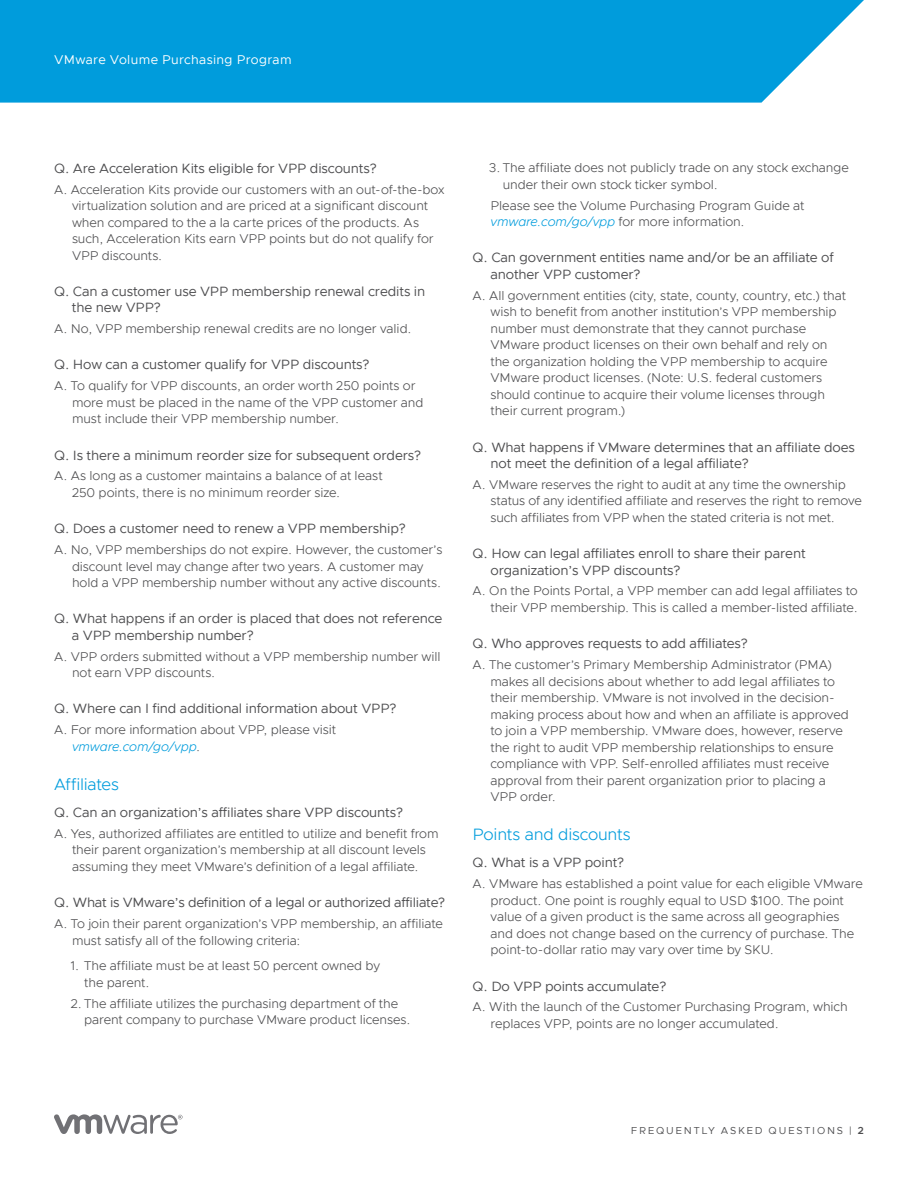
<style>
.page{position:relative;width:918px;height:1188px;background:#fff}
.page>*{position:absolute;margin:0;border:0;box-sizing:border-box;transform-origin:0 0}
.t1{font:300 16.5px "Metropolis";letter-spacing:-.015em;color:#009cdc}
.t2{font:13.5px/16.5px "Metropolis";letter-spacing:-.01em;color:#4d4d4f}
.t3{font:300 12.75px/16.5px "Metropolis";letter-spacing:-.005em;color:#4d4d4f}
.t4{font:12.75px "Metropolis";letter-spacing:.025em;color:#fff}
.t5{font:10.2px "Metropolis";letter-spacing:.17em;color:#4d4d4f}
.s1{font-style:italic;color:#009cdc}
.s2{font-weight:600}
</style>
<div class="page">
<svg style="left:54px;top:1114px;width:129px;height:20px"></svg>
<div style="left:0;top:0;width:864px;height:103px;background:#009cdc"></div>
<p class="t4" style="left:54px;top:52px;width:239px">VMware Volume Purchasing Program</p>
<p class="t2" style="left:54px;top:160px;width:324px">Q. Are Acceleration Kits eligible for VPP discounts?</p>
<p class="t3" style="left:72px;top:181px;width:374px;text-indent:-18px">A. Acceleration Kits provide our customers with an out-of-the-box virtualization solution and are priced at a significant discount when compared to the a la carte prices of the products. As such, Acceleration Kits earn VPP points but do not qualify for VPP discounts.</p>
<p class="t2" style="left:72px;top:283px;width:355px;text-indent:-18px">Q. Can a customer use VPP membership renewal credits in the new VPP?</p>
<p class="t3" style="left:54px;top:321px;width:359px">A. No, VPP membership renewal credits are no longer valid.</p>
<p class="t2" style="left:54px;top:357px;width:317px">Q. How can a customer qualify for VPP discounts?</p>
<p class="t3" style="left:72px;top:378px;width:353px;text-indent:-18px">A. To qualify for VPP discounts, an order worth 250 points or more must be placed in the name of the VPP customer and must include their VPP membership number.</p>
<p class="t2" style="left:54px;top:447px;width:369px">Q. Is there a minimum reorder size for subsequent orders?</p>
<p class="t3" style="left:72px;top:468px;width:312px;text-indent:-18px">A. As long as a customer maintains a balance of at least<br>250 points, there is no minimum reorder size.</p>
<p class="t2" style="left:54px;top:520px;width:353px">Q. Does a customer need to renew a VPP membership?</p>
<p class="t3" style="left:72px;top:541px;width:372px;text-indent:-18px">A. No, VPP memberships do not expire. However, the customer’s discount level may change after two years. A customer may hold a VPP membership number without any active discounts.</p>
<p class="t2" style="left:72px;top:610px;width:372px;text-indent:-18px">Q. What happens if an order is placed that does not reference a VPP membership number?</p>
<p class="t3" style="left:72px;top:648px;width:370px;text-indent:-18px">A. VPP orders submitted without a VPP membership number will not earn VPP discounts.</p>
<p class="t2" style="left:54px;top:701px;width:344px">Q. Where can I find additional information about VPP?</p>
<p class="t3" style="left:72px;top:722px;width:266px;text-indent:-18px">A. For more information about VPP, please visit <span class="s1">vmware.com/go/vpp</span>.</p>
<p class="t1" style="left:54px;top:774px;width:66px">Affiliates</p>
<p class="t2" style="left:54px;top:804px;width:351px">Q. Can an organization’s affiliates share VPP discounts?</p>
<p class="t3" style="left:54px;top:825px;width:386px;text-align:center">A. Yes, authorized affiliates are entitled to utilize and benefit from their parent organization’s membership at all discount levels assuming they meet VMware’s definition of a legal affiliate.</p>
<p class="t2" style="left:54px;top:894px;width:393px">Q. What is VMware’s definition of a legal or authorized affiliate?</p>
<p class="t3" style="left:72px;top:915px;width:372px;text-indent:-18px">A. To join their parent organization’s VPP membership, an affiliate must satisfy all of the following criteria:</p>
<p class="t3" style="left:84px;top:957px;width:297px;text-indent:-14px">1. The affiliate must be at least 50 percent owned by the parent.</p>
<p class="t3" style="left:84px;top:995px;width:328px;text-indent:-14px">2. The affiliate utilizes the purchasing department of the parent company to purchase VMware product licenses.</p>
<p class="t3" style="left:503px;top:159px;width:348px;text-indent:-14px">3. The affiliate does not publicly trade on any stock exchange under their own stock ticker symbol.</p>
<p class="t3" style="left:491px;top:197px;width:315px">Please see the Volume Purchasing Program Guide at <span class="s1">vmware.com/go/vpp</span> for more information.</p>
<p class="t2" style="left:490px;top:250px;width:345px;text-indent:-18px">Q. Can government entities name and/or be an affiliate of another VPP customer?</p>
<p class="t3" style="left:491px;top:287px;width:357px;text-indent:-18px">A. All government entities (city, state, county, country, etc.) that wish to benefit from another institution’s VPP membership number must demonstrate that they cannot purchase VMware product licenses on their own behalf and rely on the organization holding the VPP membership to acquire VMware product licenses. (Note: U.S. federal customers should continue to acquire their volume licenses through their current program.)</p>
<p class="t2" style="left:490px;top:439px;width:366px;text-indent:-18px">Q. What happens if VMware determines that an affiliate does not meet the definition of a legal affiliate?</p>
<p class="t3" style="left:491px;top:476px;width:373px;text-indent:-18px">A. VMware reserves the right to audit at any time the ownership status of any identified affiliate and reserves the right to remove such affiliates from VPP when the stated criteria is not met.</p>
<p class="t2" style="left:491px;top:545px;width:317px;text-indent:-18px">Q. How can legal affiliates enroll to share their parent organization’s VPP discounts?</p>
<p class="t3" style="left:472px;top:583px;width:387px;text-align:right">A. On the Points Portal, a VPP member can add legal affiliates to their VPP membership. This is called a member-listed affiliate.</p>
<p class="t2" style="left:472px;top:635px;width:277px">Q. Who approves requests to add affiliates?</p>
<p class="t3" style="left:491px;top:656px;width:360px;text-indent:-18px">A. The customer’s Primary Membership Administrator (PMA) makes all decisions about whether to add legal affiliates to their membership. VMware is not involved in the decision&shy;making process about how and when an affiliate is approved to join a VPP membership. VMware does, however, reserve the right to audit VPP membership relationships to ensure compliance with VPP. Self-enrolled affiliates must receive approval from their parent organization prior to placing a VPP order.</p>
<p class="t1" style="left:472px;top:824px;width:160px">Points and discounts</p>
<p class="t2" style="left:472px;top:855px;width:153px">Q. What is a VPP point?</p>
<p class="t3" style="left:491px;top:876px;width:374px;text-indent:-18px">A. VMware has established a point value for each eligible VMware product. One point is roughly equal to USD $100. The point value of a given product is the same across all geographies and does not change based on the currency of purchase. The point-to-dollar ratio may vary over time by SKU.</p>
<p class="t2" style="left:472px;top:978px;width:195px">Q. Do VPP points accumulate?</p>
<p class="t3" style="left:491px;top:999px;width:359px;text-indent:-18px">A. With the launch of the Customer Purchasing Program, which replaces VPP, points are no longer accumulated.</p>
<p class="t5" style="left:631px;top:1124px;width:235px">FREQUENTLY ASKED QUESTIONS | <span class="s2">2</span></p>
</div>
